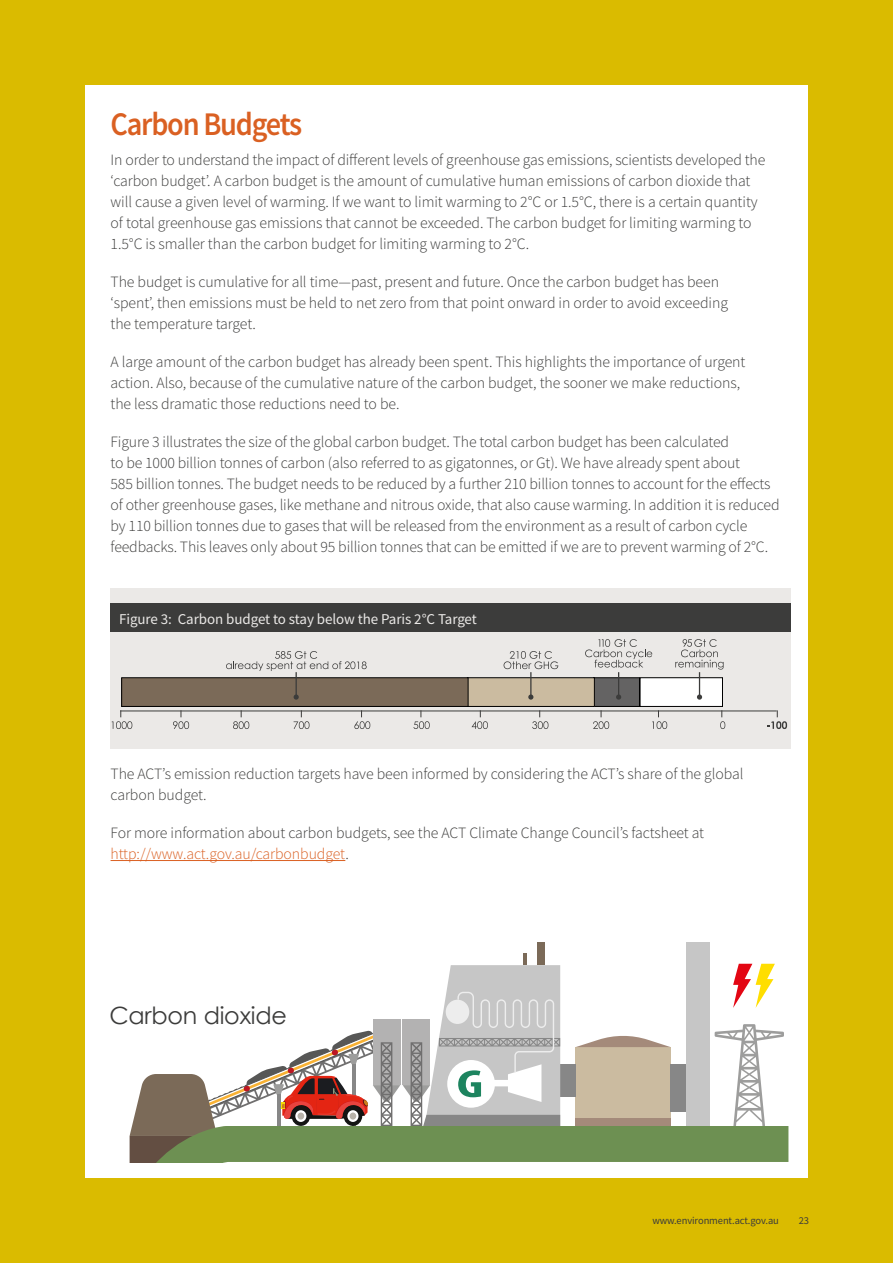
<style>
.page{position:relative;width:893px;height:1263px;background:#dabb00}
.page>*{position:absolute;margin:0;border:0;box-sizing:border-box;transform-origin:0 0}
.H4{font:600 33px "Source Sans Pro";letter-spacing:-.04em;color:#da6022;scale:.92 1}
.t1{font:23.85px "Century Gothic";letter-spacing:-.01em;color:#3c3c3b}
.t2{font:300 15.75px/21px "Source Sans Pro";letter-spacing:-.01em;color:#3c3c3b}
.t3{font:15px "Source Sans Pro";letter-spacing:-.005em;color:#ebe9e7}
.t4{font:10.5px "Source Sans Pro";letter-spacing:-.01em;color:#3c3c3b}
.s1{color:#da6022}
</style>
<div class="page">
<div style="left:85px;top:85px;width:723px;height:1093px;background:#fff"></div>
<hr style="left:111px;top:860px;width:234px;height:1px;background:#da6022">
<div style="left:111px;top:588px;width:680px;height:160px;background:#ebe9e7"></div>
<div style="left:594px;top:678px;width:45px;height:28px;background:#646363"></div>
<div style="left:593px;top:677px;width:47px;height:30px;border:1px solid #000"></div>
<div style="left:640px;top:678px;width:82px;height:28px;background:#fff"></div>
<div style="left:640px;top:677px;width:83px;height:30px;border:1px solid #000"></div>
<div style="left:467px;top:678px;width:127px;height:28px;background:#cbbba0"></div>
<div style="left:467px;top:677px;width:128px;height:30px;border:1px solid #000"></div>
<div style="left:122px;top:678px;width:346px;height:28px;background:#7b6a58"></div>
<div style="left:121px;top:677px;width:347px;height:30px;border:1px solid #000"></div>
<hr style="left:120px;top:710px;width:657px;height:1px;background:#3c3c3b">
<svg style="left:112px;top:710px;width:20px;height:19px"></svg>
<svg style="left:173px;top:710px;width:16px;height:19px"></svg>
<svg style="left:233px;top:710px;width:16px;height:19px"></svg>
<svg style="left:294px;top:710px;width:15px;height:19px"></svg>
<svg style="left:354px;top:710px;width:16px;height:19px"></svg>
<svg style="left:413px;top:710px;width:17px;height:19px"></svg>
<svg style="left:471px;top:710px;width:17px;height:19px"></svg>
<svg style="left:532px;top:710px;width:16px;height:19px"></svg>
<svg style="left:593px;top:710px;width:16px;height:19px"></svg>
<svg style="left:652px;top:710px;width:15px;height:19px"></svg>
<svg style="left:720px;top:710px;width:5px;height:19px"></svg>
<svg style="left:767px;top:710px;width:20px;height:19px"></svg>
<svg style="left:226px;top:651px;width:141px;height:49px"></svg>
<svg style="left:504px;top:651px;width:54px;height:49px"></svg>
<svg style="left:675px;top:639px;width:49px;height:61px"></svg>
<svg style="left:585px;top:639px;width:67px;height:61px"></svg>
<div style="left:111px;top:604px;width:680px;height:28px;background:#3c3c3b"></div>
<div style="left:686px;top:942px;width:24px;height:186px;background:#c6c6c6"></div>
<div style="left:538px;top:942px;width:7px;height:23px;background:#7b6a58"></div>
<hr style="left:523px;top:954px;width:4px;height:11px;background:#7b6a58">
<svg style="left:129px;top:964px;width:660px;height:198px"></svg>
<p class="H4" style="left:111px;top:103px;width:210px">Carbon Budgets</p>
<p class="t2" style="left:111px;top:149px;width:656px">In order to understand the impact of different levels of greenhouse gas emissions, scientists developed the ‘carbon budget’. A carbon budget is the amount of cumulative human emissions of carbon dioxide that will cause a given level of warming. If we want to limit warming to 2°C or 1.5°C, there is a certain quantity of total greenhouse gas emissions that cannot be exceeded. The carbon budget for limiting warming to 1.5°C is smaller than the carbon budget for limiting warming to 2°C.</p>
<p class="t2" style="left:111px;top:271px;width:619px">The budget is cumulative for all time—past, present and future. Once the carbon budget has been ‘spent’, then emissions must be held to net zero from that point onward in order to avoid exceeding the temperature target.</p>
<p class="t2" style="left:111px;top:351px;width:636px">A large amount of the carbon budget has already been spent. This highlights the importance of urgent action. Also, because of the cumulative nature of the carbon budget, the sooner we make reductions, the less dramatic those reductions need to be.</p>
<p class="t2" style="left:111px;top:431px;width:670px">Figure 3 illustrates the size of the global carbon budget. The total carbon budget has been calculated<br>to be 1000 billion tonnes of carbon (also referred to as gigatonnes, or Gt). We have already spent about<br>585 billion tonnes. The budget needs to be reduced by a further 210 billion tonnes to account for the effects of other greenhouse gases, like methane and nitrous oxide, that also cause warming. In addition it is reduced by 110 billion tonnes due to gases that will be released from the environment as a result of carbon cycle feedbacks. This leaves only about 95 billion tonnes that can be emitted if we are to prevent warming of 2°C.</p>
<p class="t3" style="left:119px;top:609px;width:359px">Figure 3: Carbon budget to stay below the Paris 2°C Target</p>
<p class="t2" style="left:111px;top:763px;width:634px">The ACT’s emission reduction targets have been informed by considering the ACT’s share of the global carbon budget.</p>
<p class="t2" style="left:111px;top:822px;width:595px">For more information about carbon budgets, see the ACT Climate Change Council’s factsheet at <span class="s1">http://www.act.gov.au/carbonbudget</span>.</p>
<h2 class="t1" style="left:109px;top:1001px;width:179px">Carbon dioxide</h2>
<p class="t4" style="left:652px;top:1214px;width:128px">www.environment.act.gov.au</p>
<p class="t4" style="left:799px;top:1214px;width:12px">23</p>
</div>
